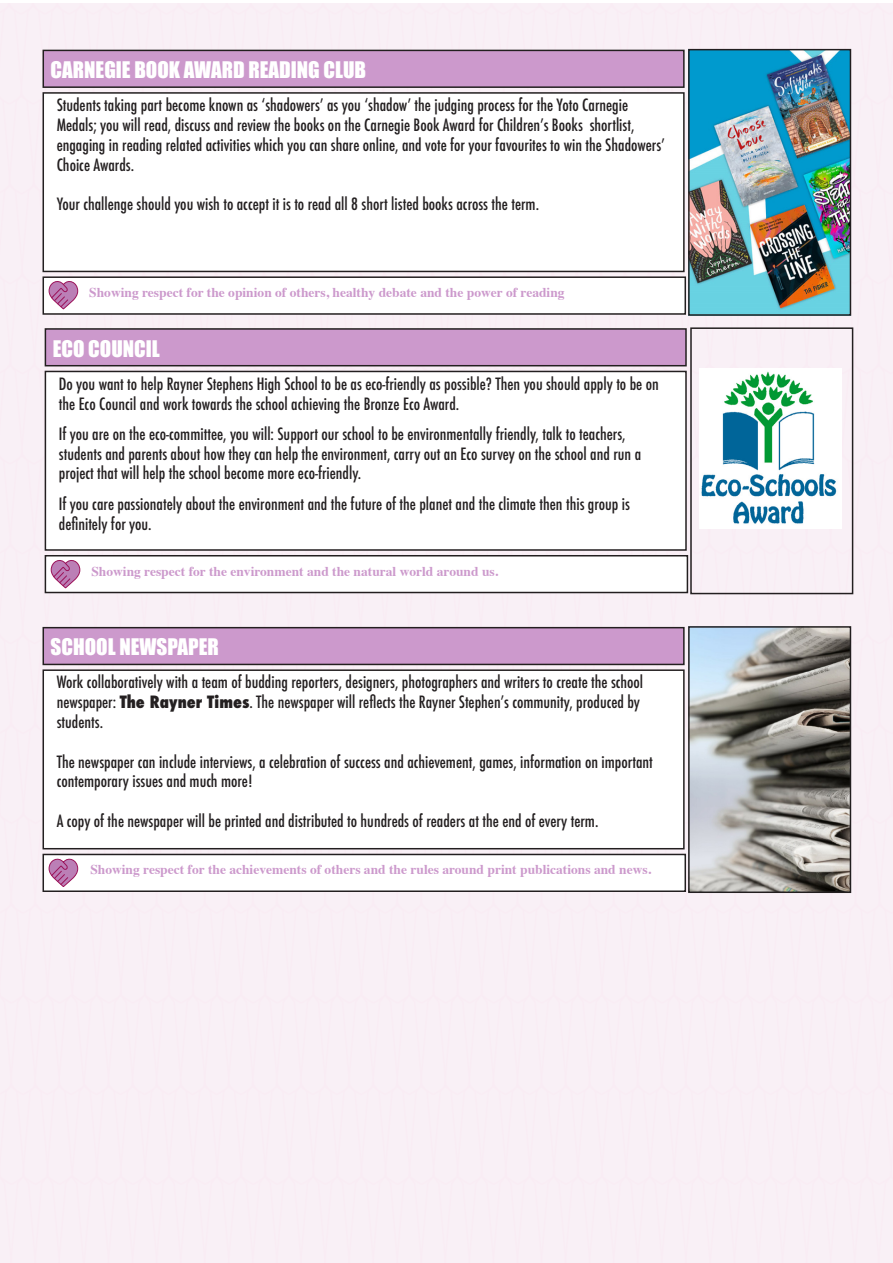
<style>
.page{position:relative;width:893px;height:1263px;background:#fff}
.page>*{position:absolute;margin:0;border:0;box-sizing:border-box;transform-origin:0 0}
.t1{font:21px "Impact";color:#fff}
.t2{font:500 condensed 16.5px/19.8px "Futura";color:#231f20}
.t3{font:700 13.5px "Times";color:#c9c}
.s1{font-weight:800}
</style>
<div class="page">
<div style="left:43px;top:50px;width:641px;height:37px;background:#c9c"></div>
<div style="left:43px;top:50px;width:642px;height:38px;border:2px solid #231f20"></div>
<div style="left:43px;top:92px;width:642px;height:180px;border:2px solid #231f20"></div>
<div style="left:43px;top:276px;width:643px;height:39px;border:2px solid #231f20"></div>
<img style="left:691px;top:52px;width:157px;height:261px">
<div style="left:688px;top:49px;width:163px;height:267px;border:2px solid #231f20"></div>
<div style="left:45px;top:329px;width:641px;height:37px;background:#c9c"></div>
<div style="left:45px;top:328px;width:642px;height:38px;border:2px solid #231f20"></div>
<div style="left:45px;top:371px;width:642px;height:180px;border:2px solid #231f20"></div>
<div style="left:45px;top:555px;width:643px;height:38px;border:2px solid #231f20"></div>
<img style="left:699px;top:371px;width:139px;height:154px">
<div style="left:690px;top:327px;width:163px;height:267px;border:2px solid #231f20"></div>
<div style="left:43px;top:628px;width:641px;height:36px;background:#c9c"></div>
<div style="left:43px;top:627px;width:642px;height:38px;border:2px solid #231f20"></div>
<div style="left:43px;top:669px;width:642px;height:180px;border:2px solid #231f20"></div>
<div style="left:43px;top:854px;width:643px;height:38px;border:2px solid #231f20"></div>
<img style="left:691px;top:629px;width:157px;height:261px">
<div style="left:688px;top:626px;width:163px;height:267px;border:2px solid #231f20"></div>
<svg style="left:49px;top:281px;width:29px;height:28px"></svg>
<svg style="left:51px;top:560px;width:29px;height:28px"></svg>
<svg style="left:49px;top:858px;width:29px;height:29px"></svg>
<p class="t1" style="left:51px;top:54px;width:317px">CARNEGIE BOOK AWARD READING CLUB</p>
<p class="t2" style="left:57px;top:95px;width:610px">Students taking part become known as ‘shadowers’ as you ‘shadow’ the judging process for the Yoto Carnegie Medals; you will read, discuss and review the books on the Carnegie Book Award for Children’s Books shortlist, engaging in reading related activities which you can share online, and vote for your favourites to win the Shadowers’ Choice Awards.</p>
<p class="t2" style="left:57px;top:194px;width:484px">Your challenge should you wish to accept it is to read all 8 short listed books across the term.</p>
<p class="t3" style="left:89px;top:280px;width:477px">Showing respect for the opinion of others, healthy debate and the power of reading</p>
<p class="t1" style="left:53px;top:332px;width:109px">ECO COUNCIL</p>
<p class="t2" style="left:59px;top:374px;width:601px">Do you want to help Rayner Stephens High School to be as eco-friendly as possible? Then you should apply to be on the Eco Council and work towards the school achieving the Bronze Eco Award.</p>
<p class="t2" style="left:59px;top:424px;width:584px">If you are on the eco-committee, you will: Support our school to be environmentally friendly, talk to teachers, students and parents about how they can help the environment, carry out an Eco survey on the school and run a project that will help the school become more eco-friendly.</p>
<p class="t2" style="left:59px;top:494px;width:573px">If you care passionately about the environment and the future of the planet and the climate then this group is definitely for you.</p>
<p class="t3" style="left:91px;top:558px;width:408px">Showing respect for the environment and the natural world around us.</p>
<p class="t1" style="left:51px;top:631px;width:170px">SCHOOL NEWSPAPER</p>
<p class="t2" style="left:57px;top:672px;width:588px">Work collaboratively with a team of budding reporters, designers, photographers and writers to create the school newspaper: <span class="s1">The Rayner Times</span>. The newspaper will reflects the Rayner Stephen’s community, produced by students.</p>
<p class="t2" style="left:57px;top:752px;width:598px">The newspaper can include interviews, a celebration of success and achievement, games, information on important contemporary issues and much more!</p>
<p class="t2" style="left:57px;top:811px;width:543px">A copy of the newspaper will be printed and distributed to hundreds of readers at the end of every term.</p>
<p class="t3" style="left:90px;top:857px;width:562px">Showing respect for the achievements of others and the rules around print publications and news.</p>
</div>
